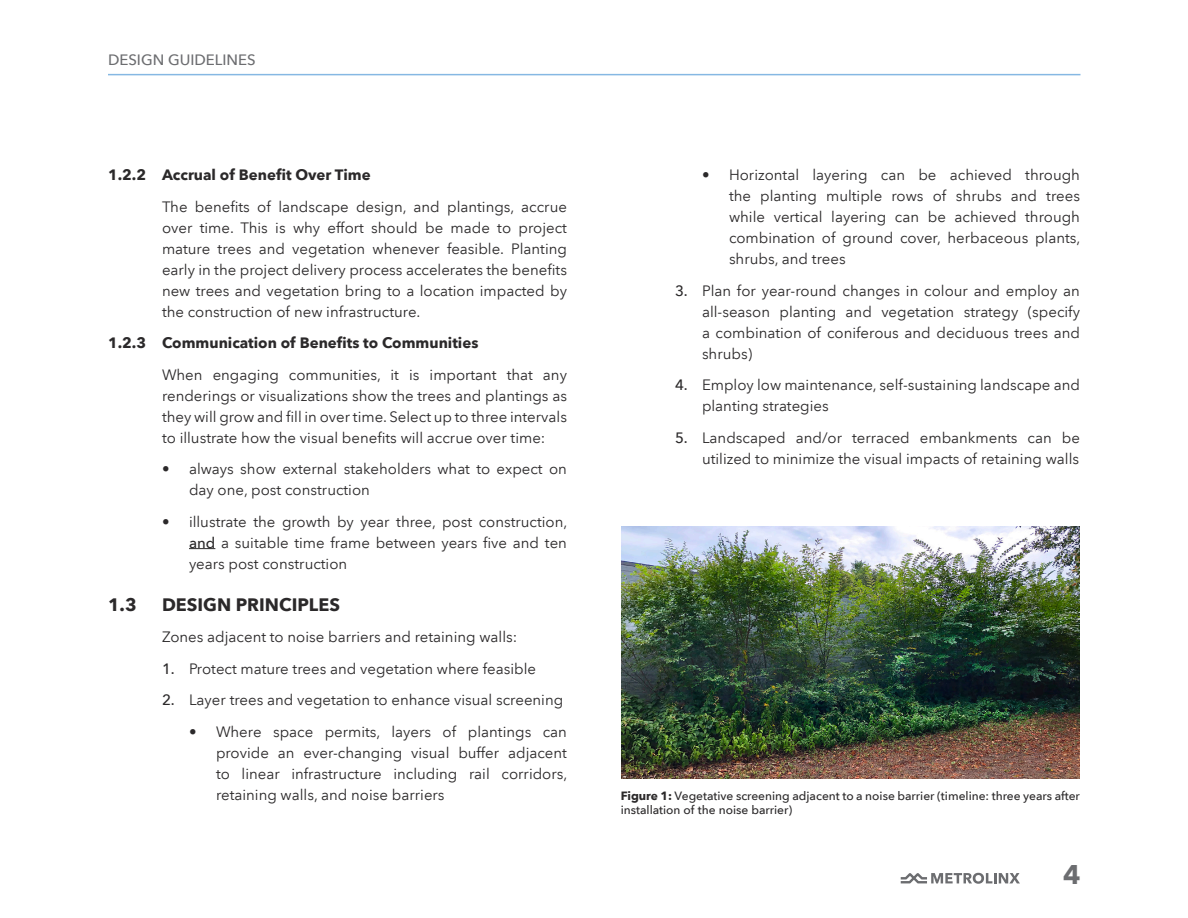
<style>
.page{position:relative;width:1188px;height:918px;background:#fff}
.page>*{position:absolute;margin:0;border:0;box-sizing:border-box;transform-origin:0 0}
.t1{font:700 27px "Avenir Next LT Pro";color:#6c6d70}
.t2{font:700 18px "Avenir Next LT Pro";color:#2b292a}
.Body_-_Indented{font:15px/21px "Avenir Next LT Pro";color:#2b292a;text-align:justify}
.t3{font:700 15px "Avenir Next LT Pro";color:#2b292a}
.t4{font:500 15px "Avenir Next LT Pro";color:#6c6d70}
.Captions{font:500 12px/14.4px "Avenir Next LT Pro";color:#2b292a}
.s1{font-weight:500}
.s2{font-weight:700}
</style>
<div class="page">
<svg style="left:901px;top:873px;width:119px;height:11px"></svg>
<hr style="left:108px;top:74px;width:972px;height:1px;background:#86b8e3">
<svg style="left:189px;top:548px;width:26px;height:1px"></svg>
<img style="left:621px;top:526px;width:459px;height:252px">
<p class="t4" style="left:108px;top:50px;width:149px">DESIGN GUIDELINES</p>
<p class="t3" style="left:108px;top:166px;width:264px">1.2.2 Accrual of Benefit Over Time</p>
<p class="Body_-_Indented" style="left:162px;top:196px;width:407px">The benefits of landscape design, and plantings, accrue over time. This is why effort should be made to project mature trees and vegetation whenever feasible. Planting early in the project delivery process accelerates the benefits new trees and vegetation bring to a location impacted by the construction of new infrastructure.</p>
<p class="t3" style="left:108px;top:334px;width:372px">1.2.3 Communication of Benefits to Communities</p>
<p class="Body_-_Indented" style="left:162px;top:364px;width:407px">When engaging communities, it is important that any renderings or visualizations show the trees and plantings as they will grow and fill in over time. Select up to three intervals to illustrate how the visual benefits will accrue over time:</p>
<p class="Body_-_Indented" style="left:189px;top:458px;width:379px;text-indent:-27px">• always show external stakeholders what to expect on day one, post construction</p>
<p class="Body_-_Indented" style="left:189px;top:511px;width:380px;text-indent:-27px">• illustrate the growth by year three, post construction, <span class="s1">and</span> a suitable time frame between years five and ten years post construction</p>
<p class="t2" style="left:108px;top:593px;width:30px">1.3</p>
<p class="t2" style="left:162px;top:593px;width:179px">DESIGN PRINCIPLES</p>
<p class="Body_-_Indented" style="left:162px;top:626px;width:357px">Zones adjacent to noise barriers and retaining walls:</p>
<p class="Body_-_Indented" style="left:162px;top:658px;width:376px"><span class="s1">1.</span> Protect mature trees and vegetation where feasible</p>
<p class="Body_-_Indented" style="left:162px;top:689px;width:403px"><span class="s1">2.</span> Layer trees and vegetation to enhance visual screening</p>
<p class="Body_-_Indented" style="left:216px;top:721px;width:353px;text-indent:-27px">• Where space permits, layers of plantings can provide an ever-changing visual buffer adjacent to linear infrastructure including rail corridors, retaining walls, and noise barriers</p>
<p class="Body_-_Indented" style="left:729px;top:164px;width:353px;text-indent:-27px">• Horizontal layering can be achieved through the planting multiple rows of shrubs and trees while vertical layering can be achieved through combination of ground cover, herbaceous plants, shrubs, and trees</p>
<p class="Body_-_Indented" style="left:702px;top:280px;width:380px;text-indent:-27px"><span class="s1">3.</span> Plan for year-round changes in colour and employ an all-season planting and vegetation strategy (specify a combination of coniferous and deciduous trees and shrubs)</p>
<p class="Body_-_Indented" style="left:702px;top:374px;width:379px;text-indent:-27px"><span class="s1">4.</span> Employ low maintenance, self-sustaining landscape and planting strategies</p>
<p class="Body_-_Indented" style="left:675px;top:427px;width:406px;text-align:right"><span class="s1">5.</span> Landscaped and/or terraced embankments can be utilized to minimize the visual impacts of retaining walls</p>
<p class="Captions" style="left:621px;top:788px;width:461px"><span class="s2">Figure 1:</span> Vegetative screening adjacent to a noise barrier (timeline: three years after installation of the noise barrier)</p>
<h1 class="t1" style="left:1063px;top:857px;width:19px">4</h1>
</div>
